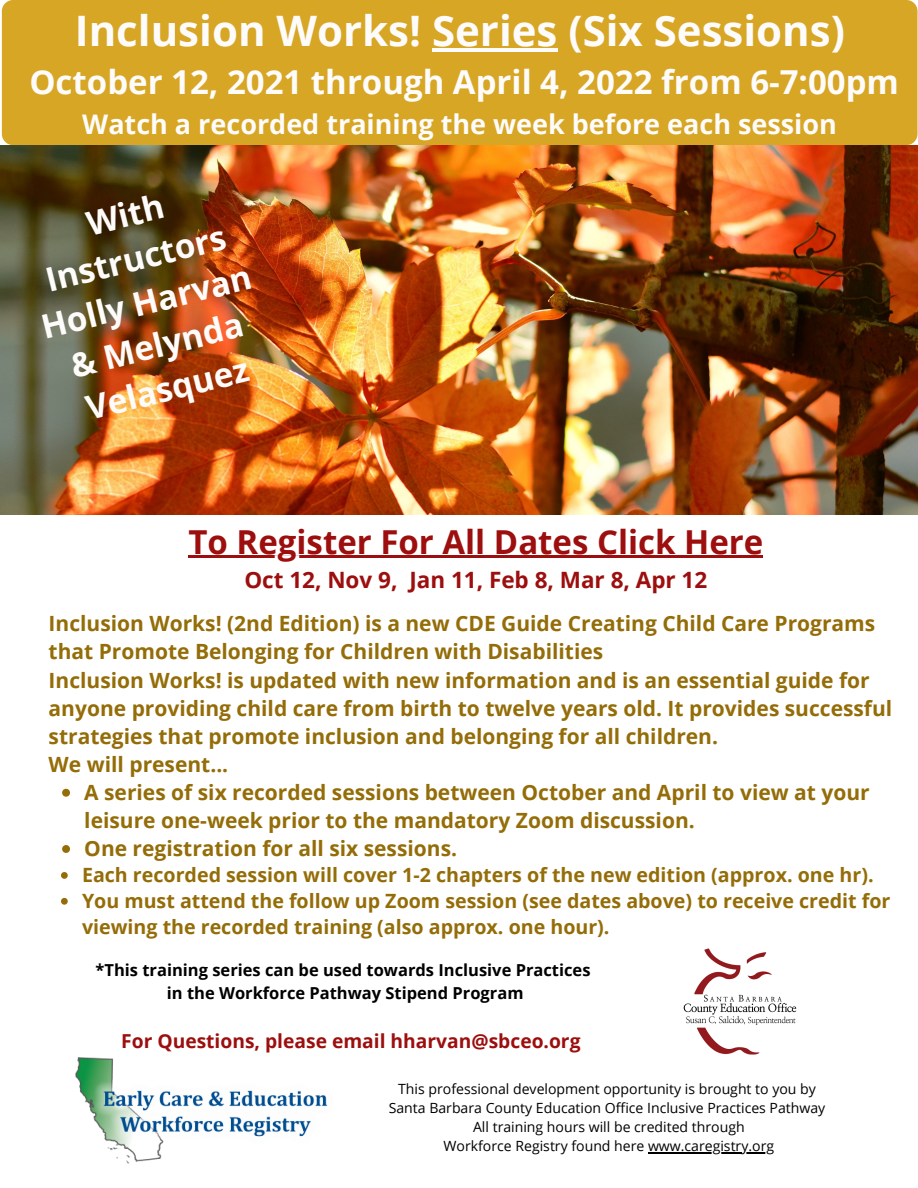
<style>
.page{position:relative;width:918px;height:1188px;background:#fff}
.page>*{position:absolute;margin:0;border:0;box-sizing:border-box;transform-origin:0 0}
.t1{font:700 42px "Open Sans";color:#fdfcfb}
.t2{font:700 33.3px/44.5px "Open Sans";color:#fdfcfb;text-align:center}
.t3{font:700 33px "Open Sans";color:#fdfcfb}
.t4{font:700 33px "Open Sans";color:#9d0e0e}
.t5{font:700 27px "Open Sans";color:#fdfcfb}
.t6{font:700 22.5px "Open Sans";color:#9d0e0e}
.t7{font:700 21px/28.2px "Open Sans";color:#946d08}
.t8{font:700 19.65px/25.8px "Open Sans";color:#946d08}
.t9{font:700 19.2px "Open Sans";color:#9d0e0e}
.t10{font:700 16.5px "Open Sans";color:#000}
.t11{font:14.1px "Open Sans";color:#000}
</style>
<div class="page">
<div style="left:2px;top:0;width:916px;height:145px;background:#d8a625;border-radius:11px"></div>
<img style="left:683px;top:948px;width:114px;height:107px">
<img style="left:75px;top:1058px;width:253px;height:105px">
<img style="left:0;top:146px;width:918px;height:369px">
<svg style="left:62px;top:789px;width:8px;height:8px"></svg>
<svg style="left:62px;top:845px;width:8px;height:8px"></svg>
<svg style="left:61px;top:872px;width:7px;height:7px"></svg>
<svg style="left:61px;top:898px;width:7px;height:7px"></svg>
<hr style="left:648px;top:1152px;width:126px;height:1px;background:#000">
<hr style="left:189px;top:556px;width:574px;height:2px;background:#9d0e0e">
<hr style="left:432px;top:48px;width:126px;height:3px;background:#fdfcfb">
<p class="t1" style="left:75px;top:1px;width:772px">Inclusion Works! Series (Six Sessions)</p>
<p class="t3" style="left:29px;top:59px;width:871px">October 12, 2021 through April 4, 2022 from 6-7:00pm</p>
<p class="t5" style="left:82px;top:106px;width:756px">Watch a recorded training the week before each session</p>
<p class="t2" style="left:15px;top:219px;width:217px;rotate:-14deg">With<br>Instructors<br>Holly Harvan</p>
<p class="t2" style="left:66px;top:344px;width:178px;text-align:left;rotate:-14deg">&amp; Melynda<br>Velasquez</p>
<p class="t4" style="left:189px;top:518px;width:576px">To Register For All Dates Click Here</p>
<p class="t6" style="left:244px;top:564px;width:464px">Oct 12, Nov 9, Jan 11, Feb 8, Mar 8, Apr 12</p>
<p class="t7" style="left:49px;top:609px;width:828px">Inclusion Works! (2nd Edition) is a new CDE Guide Creating Child Care Programs that Promote Belonging for Children with Disabilities</p>
<p class="t7" style="left:49px;top:665px;width:845px">Inclusion Works! is updated with new information and is an essential guide for anyone providing child care from birth to twelve years old. It provides successful strategies that promote inclusion and belonging for all children.</p>
<p class="t7" style="left:49px;top:750px;width:181px">We will present...</p>
<p class="t7" style="left:84px;top:778px;width:787px">A series of six recorded sessions between October and April to view at your leisure one-week prior to the mandatory Zoom discussion.</p>
<p class="t7" style="left:84px;top:834px;width:374px">One registration for all six sessions.</p>
<p class="t8" style="left:82px;top:862px;width:793px">Each recorded session will cover 1-2 chapters of the new edition (approx. one hr).</p>
<p class="t8" style="left:82px;top:888px;width:810px">You must attend the follow up Zoom session (see dates above) to receive credit for viewing the recorded training (also approx. one hour).</p>
<p class="t10" style="left:96px;top:958px;width:496px">*This training series can be used towards Inclusive Practices</p>
<p class="t10" style="left:167px;top:981px;width:358px">in the Workforce Pathway Stipend Program</p>
<p class="t9" style="left:121px;top:1027px;width:461px">For Questions, please email hharvan@sbceo.org</p>
<p class="t11" style="left:398px;top:1079px;width:419px">This professional development opportunity is brought to you by</p>
<p class="t11" style="left:389px;top:1098px;width:438px">Santa Barbara County Education Office Inclusive Practices Pathway</p>
<p class="t11" style="left:473px;top:1117px;width:273px">All training hours will be credited through</p>
<p class="t11" style="left:444px;top:1136px;width:332px">Workforce Registry found here www.caregistry.org</p>
</div>
